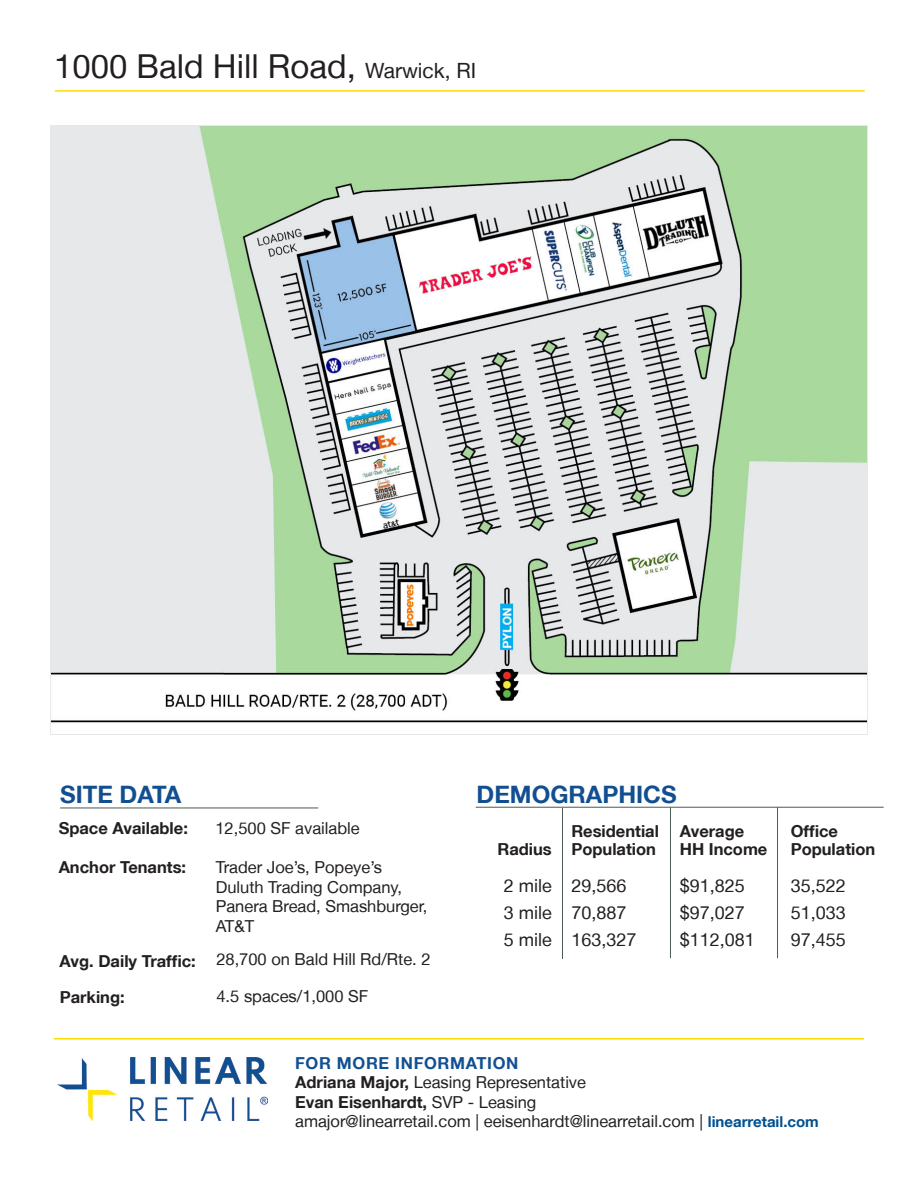
<style>
.page{position:relative;width:918px;height:1188px;background:#fff}
.page>*{position:absolute;margin:0;border:0;box-sizing:border-box;transform-origin:0 0}
.t1{font:33px "Helvetica Neue LT";color:#231f20}
.t2{font:700 24px "Helvetica Neue LT";color:#124f90}
.t3{font:18px "Helvetica Neue LT";color:#231f20}
.t4{font:16.5px/19.5px "Helvetica Neue LT";color:#231f20}
.t5{font:700 16.5px/18px "Helvetica Neue LT";color:#231f20}
.s1{font-size:21px}
.s2{font-weight:700;color:#115091}
.s3{font-weight:700}
.s4{font-weight:700;font-size:15px;color:#005090}
</style>
<div class="page">
<hr style="left:54px;top:1038px;width:810px;height:2px;background:#ffdc01">
<hr style="left:55px;top:90px;width:810px;height:2px;background:#ffdc01">
<hr style="left:60px;top:808px;width:258px;height:1px;background:#4b5a52">
<hr style="left:476px;top:807px;width:408px;height:1px;background:#4b5a52">
<hr style="left:562px;top:808px;width:1px;height:151px;background:#4b5a52">
<hr style="left:670px;top:807px;width:1px;height:151px;background:#4b5a52">
<hr style="left:777px;top:807px;width:1px;height:151px;background:#4b5a52">
<img style="left:57px;top:1057px;width:210px;height:63px">
<img style="left:50px;top:126px;width:818px;height:609px">
<p class="t1" style="left:54px;top:46px;width:424px">1000 Bald Hill Road, <span class="s1">Warwick, RI</span></p>
<p class="t2" style="left:60px;top:780px;width:123px">SITE DATA</p>
<p class="t5" style="left:59px;top:819px;width:131px">Space Available:</p>
<p class="t4" style="left:215px;top:818px;width:146px">12,500 SF available</p>
<p class="t5" style="left:59px;top:858px;width:129px">Anchor Tenants:</p>
<p class="t4" style="left:216px;top:857px;width:168px">Trader Joe’s, Popeye’s</p>
<p class="t4" style="left:216px;top:877px;width:188px">Duluth Trading Company,</p>
<p class="t4" style="left:216px;top:897px;width:213px">Panera Bread, Smashburger,</p>
<p class="t4" style="left:216px;top:916px;width:40px">AT&amp;T</p>
<p class="t5" style="left:60px;top:951px;width:138px">Avg. Daily Traffic:</p>
<p class="t4" style="left:216px;top:950px;width:216px">28,700 on Bald Hill Rd/Rte. 2</p>
<p class="t5" style="left:60px;top:988px;width:67px">Parking:</p>
<p class="t4" style="left:216px;top:986px;width:153px">4.5 spaces/1,000 SF</p>
<p class="t2" style="left:477px;top:780px;width:201px">DEMOGRAPHICS</p>
<p class="t5" style="left:497px;top:840px;width:56px">Radius</p>
<p class="t3" style="left:504px;top:875px;width:50px">2 mile</p>
<p class="t3" style="left:504px;top:902px;width:50px">3 mile</p>
<p class="t3" style="left:504px;top:929px;width:50px">5 mile</p>
<p class="t5" style="left:571px;top:821px;width:89px">Residential<br>Population</p>
<p class="t5" style="left:680px;top:822px;width:66px">Average</p>
<p class="t5" style="left:680px;top:840px;width:89px">HH Income</p>
<p class="t3" style="left:680px;top:875px;width:67px">$91,825</p>
<p class="t3" style="left:680px;top:902px;width:67px">$97,027</p>
<p class="t3" style="left:680px;top:929px;width:77px">$112,081</p>
<p class="t3" style="left:571px;top:875px;width:57px">29,566</p>
<p class="t3" style="left:571px;top:902px;width:57px">70,887</p>
<p class="t3" style="left:571px;top:929px;width:67px">163,327</p>
<p class="t5" style="left:791px;top:821px;width:49px">Office</p>
<p class="t5" style="left:791px;top:839px;width:86px">Population</p>
<p class="t3" style="left:791px;top:875px;width:57px">35,522</p>
<p class="t3" style="left:791px;top:902px;width:57px">51,033</p>
<p class="t3" style="left:791px;top:929px;width:57px">97,455</p>
<p class="t4" style="left:295px;top:1053px;width:525px"><span class="s2">FOR MORE INFORMATION<br></span><span class="s3">Adriana Major,</span> Leasing Representative<br><span class="s3">Evan Eisenhardt,</span> SVP - Leasing<br>amajor@linearretail.com | eeisenhardt@linearretail.com | <span class="s4">linearretail.com</span></p>
</div>
